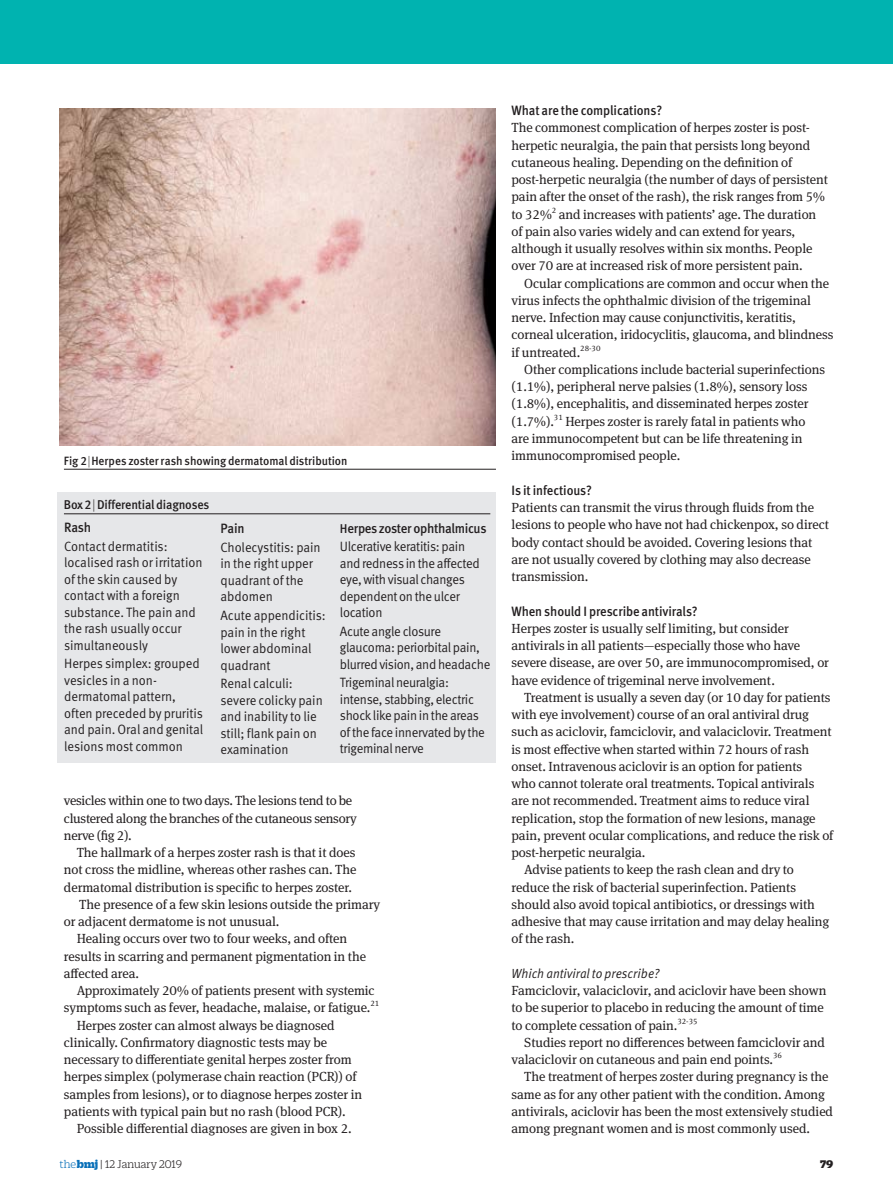
<style>
.page{position:relative;width:893px;height:1191px;background:#fff}
.page>*{position:absolute;margin:0;border:0;box-sizing:border-box;transform-origin:0 0}
.BOX_LIST{font:13.5px/16.5px "Meta Pro Normal";letter-spacing:-.01em;color:#231f20;scale:.95 1}
.SUBHEAD2_CROSSHEADB{font:500 13.5px "Meta Pro";letter-spacing:-.01em;color:#231f20;scale:.93 1}
.BOX_TEXT_BOLD{font:500 13.5px "Meta Pro";letter-spacing:-.025em;color:#231f20;scale:.95 1}
.BODY_INDENT{font:13.2px/17.2px "Meta Serif Pro";letter-spacing:-.005em;color:#231f20}
.BODY{font:13.2px/17.2px "Meta Serif Pro";letter-spacing:-.005em;color:#231f20}
.SUBHEAD3_CROSSHEADC{font:italic 13.2px "Meta Pro Normal";color:#231f20;scale:.93 1}
.BOX_HEAD{font:500 12.75px "Meta Pro";letter-spacing:-.015em;color:#231f20;scale:.95 1}
.CAPTION_FIGURE{font:500 12px "Meta Pro";letter-spacing:-.005em;color:#231f20;scale:.95 1}
.t1{font:300 12px "Duplicate Slab";color:#231f20}
.t2{font:900 12px "Duplicate Slab";color:#231f20}
.s1{font-weight:300}
.s2{font-size:12.75px}
.s3{color:#0970b9}
.s4{font-weight:900;color:#0970b9}
</style>
<div class="page">
<div style="left:0;top:0;width:893px;height:64px;background:#00b3b0"></div>
<img style="left:60px;top:108px;width:436px;height:338px">
<hr style="left:64px;top:469px;width:432px;height:1px;background:#231f20">
<div style="left:58px;top:492px;width:438px;height:271px;background:#e6e7e9"></div>
<hr style="left:64px;top:513px;width:426px;height:1px;background:#231f20">
<p class="CAPTION_FIGURE" style="left:64px;top:451px;width:300px">Fig 2<span class="s1">|</span>Herpes zoster rash showing dermatomal distribution</p>
<p class="BOX_HEAD" style="left:64px;top:495px;width:155px">Box 2<span class="s1">|</span>Differential diagnoses</p>
<p class="BOX_TEXT_BOLD" style="left:64px;top:517px;width:30px">Rash</p>
<p class="BOX_LIST" style="left:64px;top:537px;width:147px">Contact dermatitis: localised rash or irritation of the skin caused by contact with a foreign substance. The pain and the rash usually occur simultaneously</p>
<p class="BOX_LIST" style="left:64px;top:654px;width:148px">Herpes simplex: grouped vesicles in a non&shy;dermatomal pattern, often preceded by pruritis and pain. Oral and genital lesions most common</p>
<p class="BOX_TEXT_BOLD" style="left:220px;top:518px;width:27px">Pain</p>
<p class="BOX_LIST" style="left:220px;top:538px;width:107px">Cholecystitis: pain in the right upper quadrant of the abdomen</p>
<p class="BOX_LIST" style="left:220px;top:606px;width:112px">Acute appendicitis: pain in the right lower abdominal quadrant</p>
<p class="BOX_LIST" style="left:220px;top:674px;width:109px">Renal calculi: severe colicky pain and inability to lie still; flank pain on examination</p>
<p class="BOX_TEXT_BOLD" style="left:340px;top:517px;width:156px"><span class="s2">H</span>erpes zoster ophthalmicus</p>
<p class="BOX_LIST" style="left:340px;top:537px;width:149px">Ulcerative keratitis: pain and redness in the affected eye, with visual changes dependent on the ulcer location</p>
<p class="BOX_LIST" style="left:340px;top:622px;width:160px">Acute angle closure glaucoma: periorbital pain, blurred vision, and headache</p>
<p class="BOX_LIST" style="left:340px;top:673px;width:154px">Trigeminal neuralgia: intense, stabbing, electric shock like pain in the areas of the face innervated by the trigeminal nerve</p>
<p class="BODY_INDENT" style="left:64px;top:791px;width:294px">vesicles within one to two days. The lesions tend to be clustered along the branches of the cutaneous sensory nerve (fig 2).</p>
<p class="BODY_INDENT" style="left:64px;top:843px;width:294px;text-align:justify;text-indent:13px">The hallmark of a herpes zoster rash is that it does not cross the midline, whereas other rashes can. The dermatomal distribution is specific to herpes zoster.</p>
<p class="BODY_INDENT" style="left:64px;top:895px;width:318px;text-indent:15px">The presence of a few skin lesions outside the primary or adjacent dermatome is not unusual.</p>
<p class="BODY_INDENT" style="left:64px;top:929px;width:304px;text-indent:13px">Healing occurs over two to four weeks, and often results in scarring and permanent pigmentation in the affected area.</p>
<p class="BODY_INDENT" style="left:64px;top:981px;width:317px;text-indent:13px">Approximately 20% of patients present with systemic symptoms such as fever, headache, malaise, or fatigue.<sup>21</sup></p>
<p class="BODY_INDENT" style="left:64px;top:1015px;width:300px;text-indent:13px">Herpes zoster can almost always be diagnosed clinically. Confirmatory diagnostic tests may be necessary to differentiate genital herpes zoster from herpes simplex (polymerase chain reaction (PCR)) of samples from lesions), or to diagnose herpes zoster in patients with typical pain but no rash (blood PCR).</p>
<p class="BODY_INDENT" style="left:77px;top:1119px;width:277px">Possible differential diagnoses are given in box 2.</p>
<p class="SUBHEAD2_CROSSHEADB" style="left:512px;top:100px;width:164px">What are the complications?</p>
<p class="BODY" style="left:512px;top:118px;width:318px">The commonest complication of herpes zoster is post&shy;herpetic neuralgia, the pain that persists long beyond cutaneous healing. Depending on the definition of post-herpetic neuralgia (the number of days of persistent pain after the onset of the rash), the risk ranges from 5% to 32%<sup>2</sup> and increases with patients’ age. The duration of pain also varies widely and can extend for years, although it usually resolves within six months. People over 70 are at increased risk of more persistent pain.</p>
<p class="BODY_INDENT" style="left:512px;top:274px;width:323px;text-indent:13px">Ocular complications are common and occur when the virus infects the ophthalmic division of the trigeminal nerve. Infection may cause conjunctivitis, keratitis, corneal ulceration, iridocyclitis, glaucoma, and blindness if untreated.<sup>28‑30</sup></p>
<p class="BODY_INDENT" style="left:512px;top:360px;width:315px;text-indent:13px">Other complications include bacterial superinfections (1.1%), peripheral nerve palsies (1.8%), sensory loss (1.8%), encephalitis, and disseminated herpes zoster (1.7%).<sup>31</sup> Herpes zoster is rarely fatal in patients who are immunocompetent but can be life threatening in immunocompromised people.</p>
<p class="SUBHEAD2_CROSSHEADB" style="left:512px;top:479px;width:88px">Is it infectious?</p>
<p class="BODY" style="left:512px;top:498px;width:319px">Patients can transmit the virus through fluids from the lesions to people who have not had chickenpox, so direct body contact should be avoided. Covering lesions that are not usually covered by clothing may also decrease transmission.</p>
<p class="SUBHEAD2_CROSSHEADB" style="left:512px;top:600px;width:202px">When should I prescribe antivirals?</p>
<p class="BODY" style="left:512px;top:619px;width:319px">Herpes zoster is usually self limiting, but consider antivirals in all patients—especially those who have severe disease, are over 50, are immunocompromised, or have evidence of trigeminal nerve involvement.</p>
<p class="BODY_INDENT" style="left:512px;top:688px;width:323px;text-indent:13px">Treatment is usually a seven day (or 10 day for patients with eye involvement) course of an oral antiviral drug such as aciclovir, famciclovir, and valaciclovir. Treatment is most effective when started within 72 hours of rash onset. Intravenous aciclovir is an option for patients<br>who cannot tolerate oral treatments. Topical antivirals are not recommended. Treatment aims to reduce viral replication, stop the formation of new lesions, manage pain, prevent ocular complications, and reduce the risk of post-herpetic neuralgia.</p>
<p class="BODY_INDENT" style="left:512px;top:860px;width:319px;text-indent:13px">Advise patients to keep the rash clean and dry to reduce the risk of bacterial superinfection. Patients should also avoid topical antibiotics, or dressings with adhesive that may cause irritation and may delay healing of the rash.</p>
<p class="SUBHEAD3_CROSSHEADC" style="left:512px;top:963px;width:161px">Which antiviral to prescribe?</p>
<p class="BODY" style="left:512px;top:981px;width:316px">Famciclovir, valaciclovir, and aciclovir have been shown to be superior to placebo in reducing the amount of time to complete cessation of pain.<sup>32‑35</sup></p>
<p class="BODY_INDENT" style="left:512px;top:1033px;width:315px;text-indent:13px">Studies report no differences between famciclovir and valaciclovir on cutaneous and pain end points.<sup>36</sup></p>
<p class="BODY_INDENT" style="left:512px;top:1067px;width:323px;text-indent:13px">The treatment of herpes zoster during pregnancy is the same as for any other patient with the condition. Among antivirals, aciclovir has been the most extensively studied among pregnant women and is most commonly used.</p>
<p class="t1" style="left:60px;top:1156px;width:124px"><span class="s3">the</span> <span class="s4">bmj</span> | 12 January 2019</p>
<p class="t2" style="left:820px;top:1155px;width:15px">79</p>
</div>
